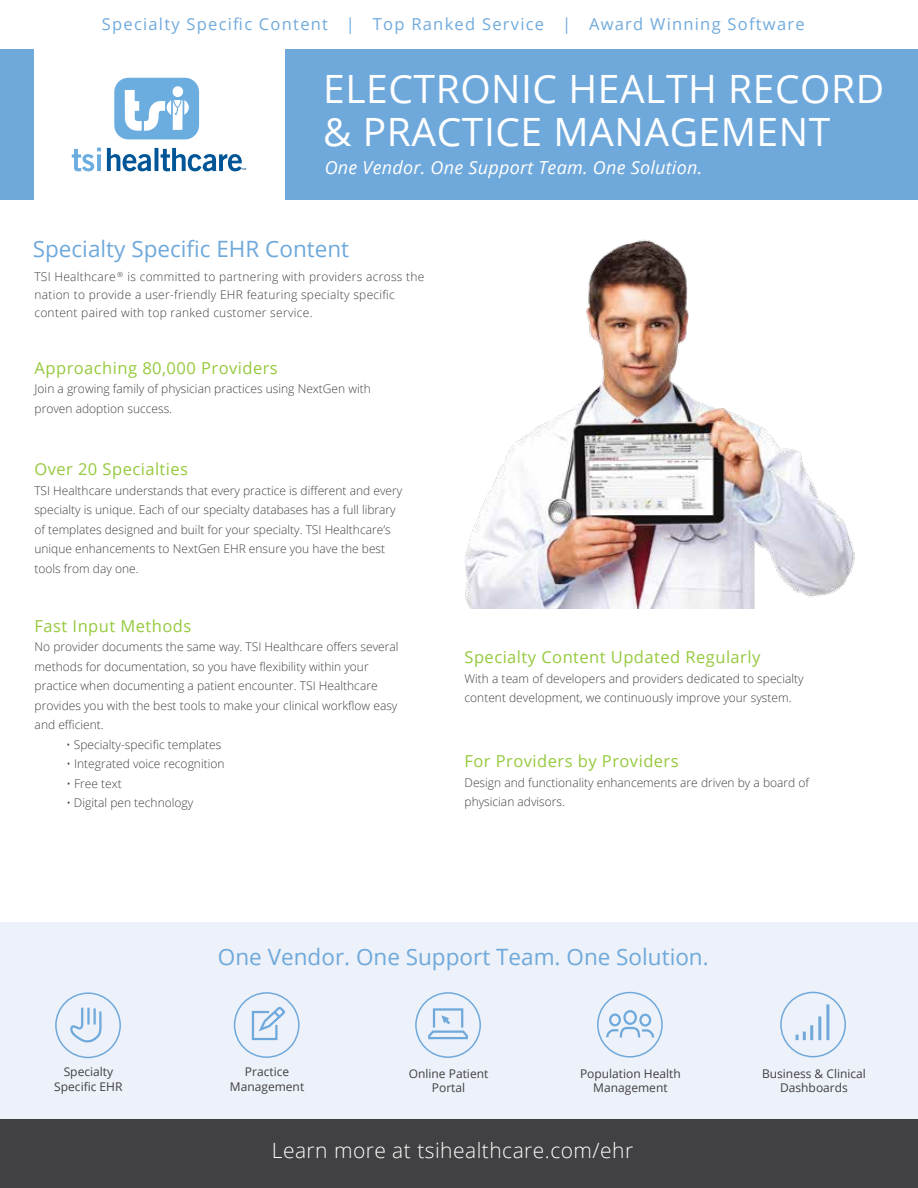
<style>
.page{position:relative;width:918px;height:1188px;background:#fff}
.page>*{position:absolute;margin:0;border:0;box-sizing:border-box;transform-origin:0 0}
.t1{font:39px/43.5px "Open Sans";letter-spacing:.015em;color:#fff}
.t2{font:22.5px "Open Sans";color:#6fa9db}
.t3{font:300 21px "Open Sans";letter-spacing:.02em;color:#fff}
.t4{font:italic 18px "Open Sans";letter-spacing:.015em;color:#fff}
.t5{font:16.5px "Open Sans";letter-spacing:.03em;color:#96c93d}
.t6{font:16.5px "Open Sans";letter-spacing:.075em;color:#70aadc}
.t7{font:300 12px/19.5px "Open Sans";color:#414042}
.t8{font:300 12px/18px "Open Sans";letter-spacing:.025em;color:#414042}
.t9{font:12px/14.4px "Open Sans";color:#414042;text-align:center}
.t10{font:600 2.85px "Open Sans";color:#104776}
</style>
<div class="page">
<div style="left:0;top:49px;width:918px;height:150px;background:#6fa9db"></div>
<div style="left:34px;top:47px;width:250px;height:156px;background:#fff"></div>
<svg style="left:72px;top:148px;width:29px;height:23px"></svg>
<svg style="left:107px;top:148px;width:135px;height:23px"></svg>
<svg style="left:114px;top:78px;width:85px;height:61px"></svg>
<div style="left:0;top:922px;width:918px;height:220px;background:#edf1f9"></div>
<svg style="left:70px;top:1007px;width:32px;height:36px"></svg>
<svg style="left:251px;top:1006px;width:35px;height:35px"></svg>
<div style="left:433px;top:1008px;width:30px;height:21px;border:2px solid #6fa9db"></div>
<svg style="left:428px;top:1015px;width:40px;height:25px"></svg>
<div style="left:55px;top:992px;width:66px;height:66px;border:2px solid #6fa9db;border-radius:50%"></div>
<div style="left:234px;top:992px;width:66px;height:66px;border:2px solid #6fa9db;border-radius:50%"></div>
<div style="left:415px;top:992px;width:66px;height:66px;border:2px solid #6fa9db;border-radius:50%"></div>
<div style="left:597px;top:992px;width:66px;height:66px;border:2px solid #6fa9db;border-radius:50%"></div>
<div style="left:780px;top:992px;width:66px;height:65px;border:2px solid #6fa9db;border-radius:50%"></div>
<div style="left:623px;top:1010px;width:14px;height:15px;border:2px solid #6fa9db;border-radius:50%"></div>
<div style="left:639px;top:1014px;width:12px;height:13px;border:2px solid #6fa9db;border-radius:50%"></div>
<div style="left:609px;top:1013px;width:12px;height:13px;border:2px solid #6fa9db;border-radius:50%"></div>
<svg style="left:606px;top:1026px;width:48px;height:12px"></svg>
<div style="left:0;top:1119px;width:918px;height:69px;background:#414042"></div>
<hr style="left:826px;top:1004px;width:3px;height:36px;background:#6fa9db">
<hr style="left:818px;top:1016px;width:3px;height:24px;background:#6fa9db">
<hr style="left:810px;top:1025px;width:3px;height:15px;background:#6fa9db">
<svg style="left:796px;top:1032px;width:10px;height:8px"></svg>
<img style="left:465px;top:239px;width:390px;height:370px">
<h3 class="t6" style="left:102px;top:12px;width:704px">Specialty Specific Content | Top Ranked Service | Award Winning Software</h3>
<p class="t10" style="left:242px;top:168px;width:6px">SM</p>
<h1 class="t1" style="left:323px;top:66px;width:563px">ELECTRONIC HEALTH RECORD &amp; PRACTICE MANAGEMENT</h1>
<h3 class="t4" style="left:325px;top:155px;width:379px">One Vendor. One Support Team. One Solution.</h3>
<h2 class="t2" style="left:33px;top:233px;width:318px">Specialty Specific EHR Content</h2>
<p class="t8" style="left:34px;top:267px;width:392px">TSI Healthcare <sup>®</sup> is committed to partnering with providers across the nation to provide a user-friendly EHR featuring specialty specific content paired with top ranked customer service.</p>
<h3 class="t5" style="left:35px;top:357px;width:245px">Approaching 80,000 Providers</h3>
<p class="t7" style="left:35px;top:379px;width:338px">Join a growing family of physician practices using NextGen with proven adoption success.</p>
<h3 class="t5" style="left:34px;top:458px;width:155px">Over 20 Specialties</h3>
<p class="t7" style="left:34px;top:480px;width:369px">TSI Healthcare understands that every practice is different and every specialty is unique. Each of our specialty databases has a full library of templates designed and built for your specialty. TSI Healthcare’s unique enhancements to NextGen EHR ensure you have the best tools from day one.</p>
<h3 class="t5" style="left:35px;top:614px;width:158px">Fast Input Methods</h3>
<p class="t7" style="left:35px;top:637px;width:365px">No provider documents the same way. TSI Healthcare offers several methods for documentation, so you have flexibility within your practice when documenting a patient encounter. TSI Healthcare provides you with the best tools to make your clinical workflow easy and efficient.</p>
<p class="t7" style="left:66px;top:734px;width:157px">• Specialty-specific templates</p>
<p class="t7" style="left:67px;top:754px;width:160px">• Integrated voice recognition</p>
<p class="t7" style="left:67px;top:773px;width:57px">• Free text</p>
<p class="t7" style="left:66px;top:793px;width:128px">• Digital pen technology</p>
<h3 class="t5" style="left:465px;top:646px;width:297px">Specialty Content Updated Regularly</h3>
<p class="t7" style="left:465px;top:669px;width:341px">With a team of developers and providers dedicated to specialty content development, we continuously improve your system.</p>
<h3 class="t5" style="left:465px;top:750px;width:216px">For Providers by Providers</h3>
<p class="t7" style="left:465px;top:773px;width:346px">Design and functionality enhancements are driven by a board of physician advisors.</p>
<h2 class="t2" style="left:218px;top:941px;width:492px">One Vendor. One Support Team. One Solution.</h2>
<p class="t9" style="left:54px;top:1065px;width:70px">Specialty<br>Specific EHR</p>
<p class="t9" style="left:230px;top:1065px;width:76px">Practice<br>Management</p>
<p class="t9" style="left:409px;top:1066px;width:81px">Online Patient<br>Portal</p>
<p class="t9" style="left:580px;top:1066px;width:102px">Population Health<br>Management</p>
<p class="t9" style="left:762px;top:1066px;width:105px">Business &amp; Clinical<br>Dashboards</p>
<h3 class="t3" style="left:272px;top:1136px;width:363px">Learn more at tsihealthcare.com/ehr</h3>
</div>
